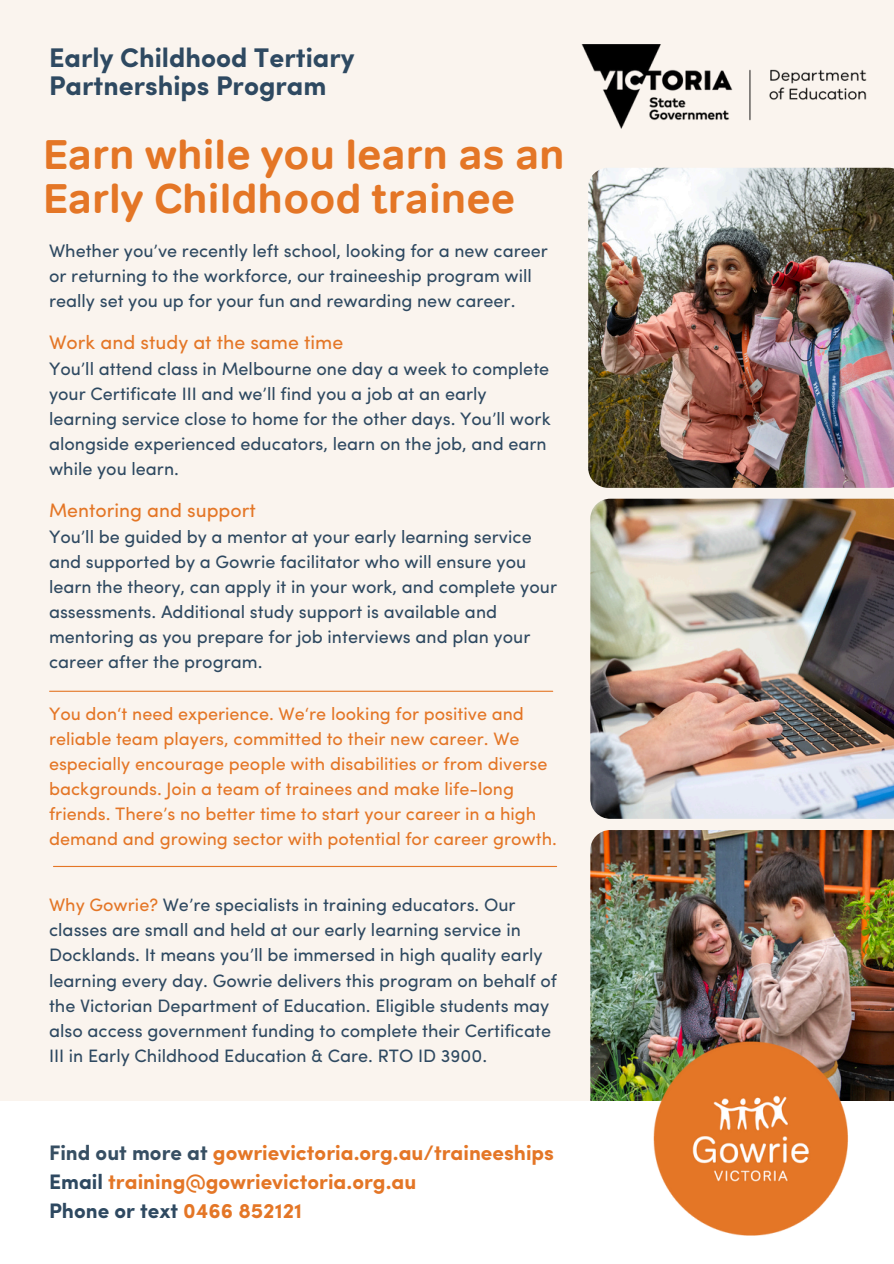
<style>
.page{position:relative;width:894px;height:1264px;background:#fff}
.page>*{position:absolute;margin:0;border:0;box-sizing:border-box;transform-origin:0 0}
.t1{font:700 42px/43.8px "Tondo";color:#e47626}
.t2{font:700 27px/28.2px "Sofia Pro";color:#2e4961}
.t3{font:700 21px/29.2px "Sofia Pro";color:#e47626}
.t4{font:19.5px "Sofia Pro";color:#e47626}
.t5{font:18px/25px "Sofia Pro";color:#2e4961}
.t6{font:18px/25px "Sofia Pro";color:#e47626}
.s1{color:#e47626}
.s2{color:#374f63}
.s3{color:#2e4961}
</style>
<div class="page">
<div style="left:0;top:0;width:893px;height:1100px;background:#faf3eb"></div>
<img style="left:590px;top:830px;width:303px;height:270px">
<img style="left:590px;top:498px;width:303px;height:320px">
<img style="left:588px;top:168px;width:305px;height:320px">
<img style="left:647px;top:1035px;width:206px;height:201px">
<img style="left:582px;top:45px;width:284px;height:84px">
<hr style="left:53px;top:865px;width:503px;height:2px;background:#e47626">
<hr style="left:50px;top:690px;width:502px;height:1px;background:#e47626">
<p class="t2" style="left:49px;top:46px;width:307px">Early Childhood Tertiary<br>Partnerships Program</p>
<h3 class="t1" style="left:43px;top:132px;width:523px">Earn while you learn as an<br>Early Childhood trainee</h3>
<p class="t5" style="left:49px;top:240px;width:500px">Whether you’ve recently left school, looking for a new career or returning to the workforce, our traineeship program will really set you up for your fun and rewarding new career.</p>
<p class="t4" style="left:49px;top:334px;width:295px">Work and study at the same time</p>
<p class="t5" style="left:49px;top:358px;width:503px">You’ll attend class in Melbourne one day a week to complete your Certificate III and we’ll find you a job at an early learning service close to home for the other days. You’ll work alongside experienced educators, learn on the job, and earn while you learn.</p>
<p class="t4" style="left:49px;top:502px;width:208px">Mentoring and support</p>
<p class="t5" style="left:49px;top:526px;width:509px">You’ll be guided by a mentor at your early learning service and supported by a Gowrie facilitator who will ensure you learn the theory, can apply it in your work, and complete your assessments. Additional study support is available and mentoring as you prepare for job interviews and plan your career after the program.</p>
<p class="t6" style="left:49px;top:703px;width:509px">You don‘t need experience. We‘re looking for positive and reliable team players, committed to their new career. We especially encourage people with disabilities or from diverse backgrounds. Join a team of trainees and make life-long friends. There’s no better time to start your career in a high demand and growing sector with potential for career growth.</p>
<p class="t5" style="left:49px;top:894px;width:509px"><span class="s1">Why Gowrie?</span> We’re specialists in training educators. Our classes are small and held at our early learning service in Docklands. It means you’ll be immersed in high quality early learning every day. Gowrie delivers this program on behalf of the Victorian Department of Education. Eligible students may also access government funding to complete their Certificate III in Early Childhood Education &amp; Care. RTO ID 3900.</p>
<p class="t3" style="left:49px;top:1139px;width:506px"><span class="s2">Find out more at</span> gowrievictoria.org.au/traineeships<br><span class="s3">Email</span> training@gowrievictoria.org.au<br><span class="s3">Phone or text</span> 0466 852121</p>
</div>
